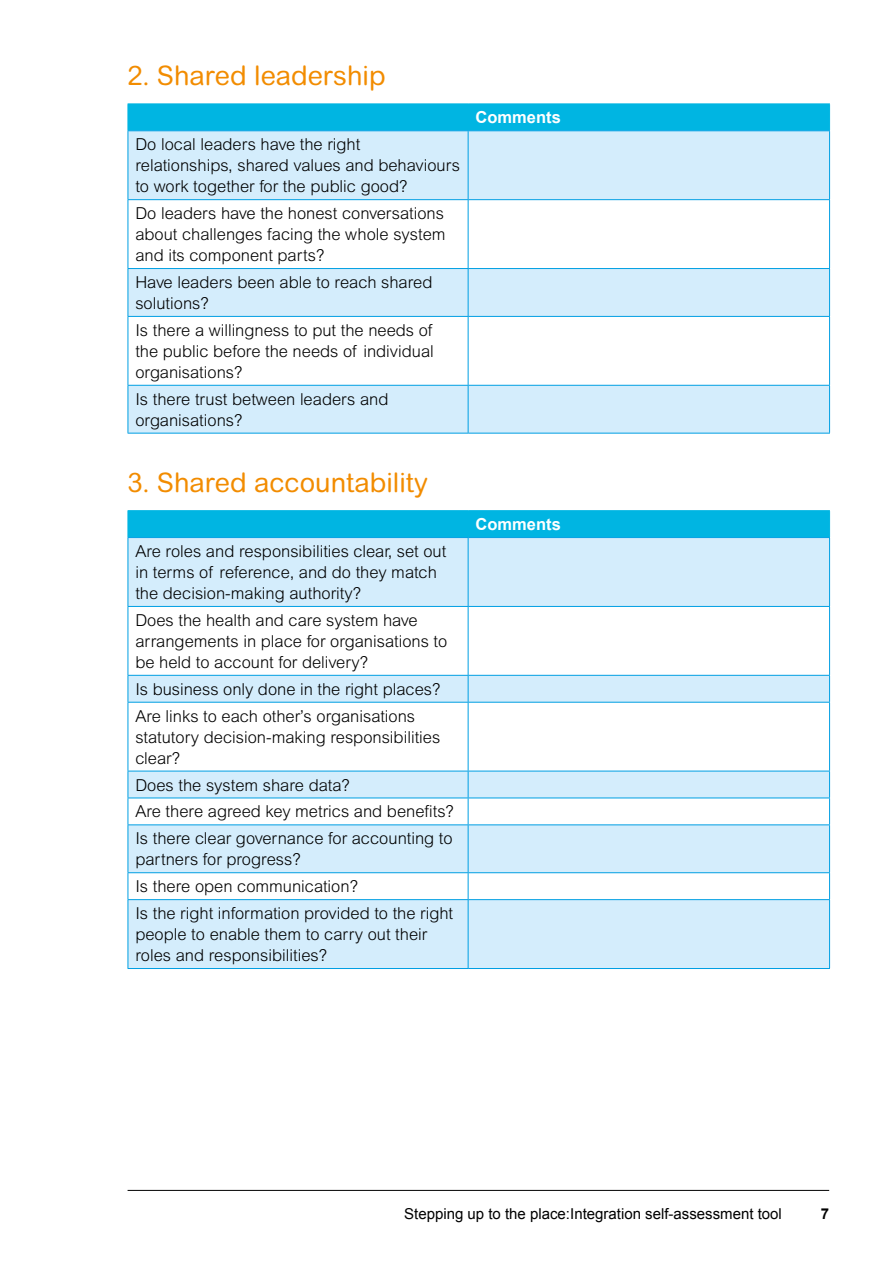
<style>
.page{position:relative;width:893px;height:1263px;background:#fff}
.page>*{position:absolute;margin:0;border:0;box-sizing:border-box;transform-origin:0 0}
.t1{font:27px "Arial Rounded MT";color:#f28c00}
.t2{font:300 16.5px/21px "Arial MT Std";color:#000}
.t3{font:700 16.5px "Arial";color:#fff}
.t4{font:15px "Arial";color:#000}
.t5{font:700 15px "Arial";color:#000}
</style>
<div class="page">
<hr style="left:128px;top:1190px;width:701px;height:1px;background:#000">
<svg style="left:129px;top:131px;width:700px;height:302px;fill:#d4edfc"></svg>
<div style="left:128px;top:104px;width:702px;height:26px;background:#00b5e2"></div>
<hr style="left:128px;top:131px;width:1px;height:68px;background:#009fe3">
<hr style="left:128px;top:130px;width:340px;height:1px;background:#009fe3">
<hr style="left:468px;top:131px;width:1px;height:68px;background:#009fe3">
<hr style="left:468px;top:130px;width:362px;height:1px;background:#009fe3">
<hr style="left:829px;top:131px;width:1px;height:68px;background:#009fe3">
<hr style="left:128px;top:200px;width:1px;height:68px;background:#009fe3">
<hr style="left:128px;top:199px;width:340px;height:1px;background:#009fe3">
<hr style="left:468px;top:200px;width:1px;height:68px;background:#009fe3">
<hr style="left:468px;top:199px;width:362px;height:1px;background:#009fe3">
<hr style="left:829px;top:200px;width:1px;height:68px;background:#009fe3">
<hr style="left:128px;top:269px;width:1px;height:47px;background:#009fe3">
<hr style="left:128px;top:268px;width:340px;height:1px;background:#009fe3">
<hr style="left:468px;top:269px;width:1px;height:47px;background:#009fe3">
<hr style="left:468px;top:268px;width:362px;height:1px;background:#009fe3">
<hr style="left:829px;top:269px;width:1px;height:47px;background:#009fe3">
<hr style="left:128px;top:317px;width:1px;height:68px;background:#009fe3">
<hr style="left:128px;top:316px;width:340px;height:1px;background:#009fe3">
<hr style="left:468px;top:317px;width:1px;height:68px;background:#009fe3">
<hr style="left:468px;top:316px;width:362px;height:1px;background:#009fe3">
<hr style="left:829px;top:317px;width:1px;height:68px;background:#009fe3">
<hr style="left:128px;top:386px;width:1px;height:47px;background:#009fe3">
<hr style="left:128px;top:385px;width:340px;height:1px;background:#009fe3">
<hr style="left:128px;top:433px;width:340px;height:1px;background:#009fe3">
<hr style="left:468px;top:386px;width:1px;height:47px;background:#009fe3">
<hr style="left:468px;top:385px;width:362px;height:1px;background:#009fe3">
<hr style="left:829px;top:386px;width:1px;height:47px;background:#009fe3">
<hr style="left:468px;top:433px;width:362px;height:1px;background:#009fe3">
<svg style="left:129px;top:538px;width:700px;height:430px;fill:#d4edfc"></svg>
<hr style="left:128px;top:510px;width:340px;height:1px;background:#00b5e2">
<hr style="left:468px;top:510px;width:362px;height:1px;background:#00b5e2">
<div style="left:128px;top:511px;width:702px;height:26px;background:#00b5e2"></div>
<hr style="left:128px;top:538px;width:1px;height:68px;background:#009fe3">
<hr style="left:128px;top:537px;width:340px;height:1px;background:#009fe3">
<hr style="left:468px;top:538px;width:1px;height:68px;background:#009fe3">
<hr style="left:468px;top:537px;width:362px;height:1px;background:#009fe3">
<hr style="left:829px;top:538px;width:1px;height:68px;background:#009fe3">
<hr style="left:128px;top:607px;width:1px;height:68px;background:#009fe3">
<hr style="left:128px;top:606px;width:340px;height:1px;background:#009fe3">
<hr style="left:468px;top:607px;width:1px;height:68px;background:#009fe3">
<hr style="left:468px;top:606px;width:362px;height:1px;background:#009fe3">
<hr style="left:829px;top:607px;width:1px;height:68px;background:#009fe3">
<svg style="left:128px;top:676px;width:1px;height:26px"></svg>
<hr style="left:128px;top:675px;width:340px;height:1px;background:#009fe3">
<svg style="left:468px;top:676px;width:1px;height:26px"></svg>
<hr style="left:468px;top:675px;width:362px;height:1px;background:#009fe3">
<svg style="left:829px;top:676px;width:1px;height:26px"></svg>
<hr style="left:128px;top:702px;width:1px;height:69px;background:#009fe3">
<hr style="left:128px;top:702px;width:340px;height:1px;background:#009fe3">
<hr style="left:468px;top:702px;width:1px;height:69px;background:#009fe3">
<hr style="left:468px;top:702px;width:362px;height:1px;background:#009fe3">
<hr style="left:829px;top:702px;width:1px;height:69px;background:#009fe3">
<hr style="left:128px;top:771px;width:340px;height:1px;background:#009fe3">
<hr style="left:468px;top:771px;width:362px;height:1px;background:#009fe3">
<svg style="left:128px;top:771px;width:1px;height:53px"></svg>
<hr style="left:128px;top:798px;width:340px;height:1px;background:#009fe3">
<svg style="left:468px;top:771px;width:1px;height:53px"></svg>
<hr style="left:468px;top:798px;width:362px;height:1px;background:#009fe3">
<svg style="left:829px;top:771px;width:1px;height:53px"></svg>
<hr style="left:128px;top:825px;width:1px;height:47px;background:#009fe3">
<hr style="left:128px;top:824px;width:340px;height:1px;background:#009fe3">
<hr style="left:468px;top:825px;width:1px;height:47px;background:#009fe3">
<hr style="left:468px;top:824px;width:362px;height:1px;background:#009fe3">
<hr style="left:829px;top:825px;width:1px;height:47px;background:#009fe3">
<svg style="left:128px;top:873px;width:1px;height:26px"></svg>
<hr style="left:128px;top:872px;width:340px;height:1px;background:#009fe3">
<svg style="left:468px;top:873px;width:1px;height:26px"></svg>
<hr style="left:468px;top:872px;width:362px;height:1px;background:#009fe3">
<svg style="left:829px;top:873px;width:1px;height:26px"></svg>
<hr style="left:128px;top:900px;width:1px;height:68px;background:#009fe3">
<hr style="left:128px;top:899px;width:340px;height:1px;background:#009fe3">
<hr style="left:128px;top:968px;width:340px;height:1px;background:#009fe3">
<hr style="left:468px;top:900px;width:1px;height:68px;background:#009fe3">
<hr style="left:468px;top:899px;width:362px;height:1px;background:#009fe3">
<hr style="left:829px;top:900px;width:1px;height:68px;background:#009fe3">
<hr style="left:468px;top:968px;width:362px;height:1px;background:#009fe3">
<h1 class="t1" style="left:128px;top:59px;width:260px">2. Shared leadership</h1>
<p class="t2" style="left:135px;top:134px;width:326px">Do local leaders have the right relationships, shared values and behaviours to work together for the public good?</p>
<p class="t2" style="left:135px;top:203px;width:312px;text-align:justify">Do leaders have the honest conversations about challenges facing the whole system and its component parts?</p>
<p class="t2" style="left:135px;top:272px;width:299px">Have leaders been able to reach shared solutions?</p>
<p class="t2" style="left:135px;top:319px;width:300px;text-align:justify">Is there a willingness to put the needs of the public before the needs of individual organisations?</p>
<p class="t2" style="left:135px;top:388px;width:255px">Is there trust between leaders and organisations?</p>
<h1 class="t1" style="left:128px;top:466px;width:302px">3. Shared accountability</h1>
<p class="t2" style="left:135px;top:541px;width:312px">Are roles and responsibilities clear, set out in terms of reference, and do they match the decision-making authority?</p>
<p class="t2" style="left:135px;top:609px;width:313px">Does the health and care system have arrangements in place for organisations to be held to account for delivery?</p>
<p class="t2" style="left:135px;top:675px;width:307px;line-height:26.8px">Is business only done in the right places?<br>Are links to each other’s organisations</p>
<p class="t2" style="left:135px;top:726px;width:306px">statutory decision-making responsibilities clear?</p>
<p class="t2" style="left:135px;top:771px;width:320px;line-height:26.8px">Does the system share data?<br>Are there agreed key metrics and benefits?<br>Is there clear governance for accounting to</p>
<p class="t2" style="left:135px;top:846px;width:319px;line-height:26.8px">partners for progress?<br>Is there open communication?<br>Is the right information provided to the right</p>
<p class="t2" style="left:135px;top:924px;width:294px">people to enable them to carry out their roles and responsibilities?</p>
<p class="t3" style="left:476px;top:107px;width:87px">Comments</p>
<p class="t3" style="left:476px;top:513px;width:87px">Comments</p>
<p class="t4" style="left:404px;top:1203px;width:379px">Stepping up to the place:Integration self-assessment tool</p>
<p class="t5" style="left:821px;top:1203px;width:10px">7</p>
</div>
